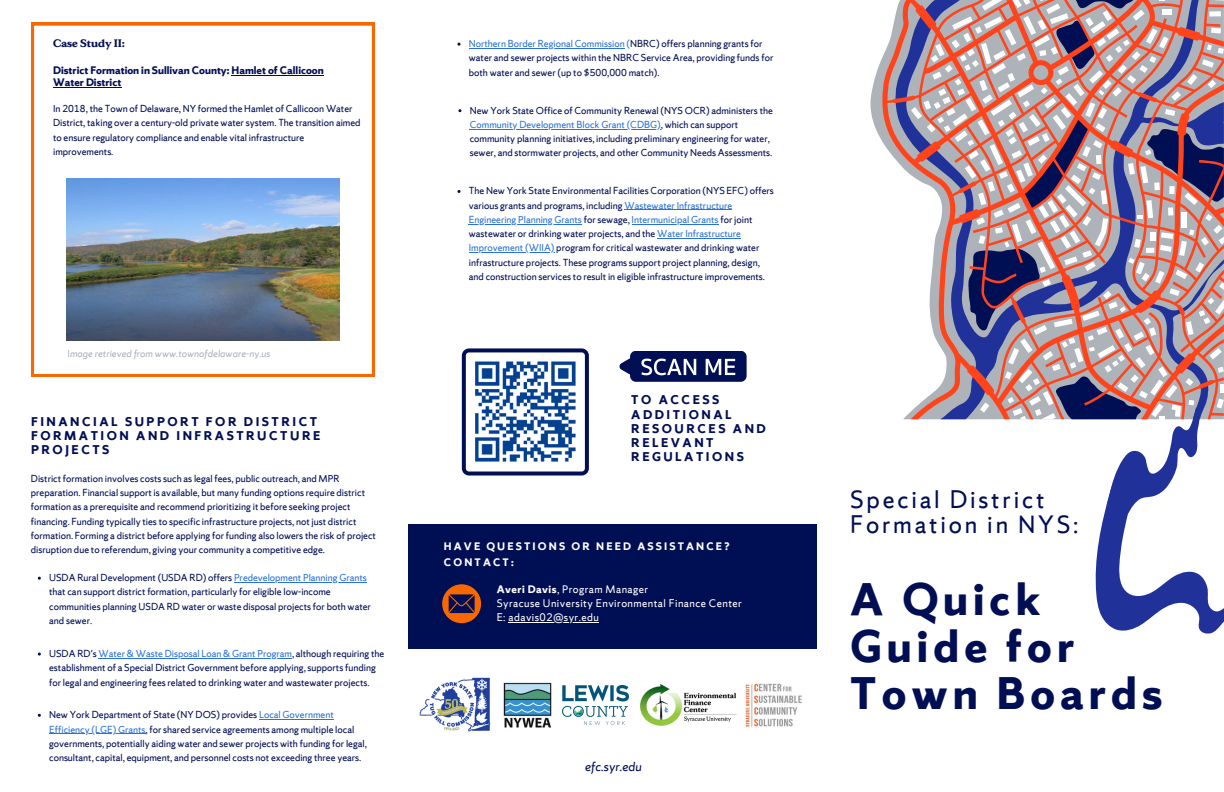
<style>
.page{position:relative;width:1224px;height:792px;background:#fff}
.page>*{position:absolute;margin:0;border:0;box-sizing:border-box;transform-origin:0 0}
.t1{font:700 48.7px/47.2px "Sherman Sans";letter-spacing:.105em;color:#000e54}
.t2{font:26.5px/25.2px "Sherman Sans";letter-spacing:.105em;color:#000e54}
.t3{font:italic 13.6px "Sherman Sans";color:#000e54}
.t4{font:700 13.5px/14.2px "Sherman Sans";letter-spacing:.185em;color:#000e54}
.t5{font:11.6px "Sherman Sans";letter-spacing:.04em;color:#fff}
.t6{font:700 11.6px/12px "Sherman Sans";color:#000e54}
.t7{font:700 11.6px/15.8px "Sherman Sans";letter-spacing:.185em;color:#fff}
.t8{font:700 11.6px "Sherman Serif";color:#000e54}
.t9{font:10.6px/14.2px "Sherman Sans";color:#000e54}
.t10{font:italic 10.6px "Sherman Sans";color:#adb3b8}
.s1{font-style:normal}
.s2{color:#2b72d7}
.s3{font-weight:700}
</style>
<div class="page">
<svg style="left:870px;top:58px;width:12px;height:83px"></svg>
<svg style="left:882px;top:0;width:29px;height:419px"></svg>
<svg style="left:911px;top:0;width:313px;height:634px"></svg>
<img style="left:503px;top:682px;width:49px;height:46px">
<img style="left:419px;top:677px;width:72px;height:55px">
<img style="left:619px;top:684px;width:118px;height:42px">
<div style="left:409px;top:524px;width:408px;height:124px;background:#000e54"></div>
<svg style="left:442px;top:584px;width:39px;height:39px"></svg>
<svg style="left:31px;top:23px;width:344px;height:354px"></svg>
<img style="left:563px;top:686px;width:66px;height:39px">
<svg style="left:462px;top:348px;width:127px;height:128px"></svg>
<svg style="left:619px;top:351px;width:128px;height:31px"></svg>
<img style="left:66px;top:179px;width:274px;height:161px">
<img style="left:474px;top:361px;width:103px;height:103px">
<img style="left:745px;top:683px;width:57px;height:44px">
<hr style="left:232px;top:75px;width:92px;height:1px;background:#000e54">
<hr style="left:53px;top:87px;width:68px;height:1px;background:#000e54">
<hr style="left:234px;top:582px;width:133px;height:1px;background:#2b72d7">
<hr style="left:99px;top:658px;width:193px;height:1px;background:#2b72d7">
<hr style="left:259px;top:719px;width:75px;height:1px;background:#2b72d7">
<hr style="left:49px;top:733px;width:97px;height:1px;background:#2b72d7">
<hr style="left:469px;top:48px;width:156px;height:1px;background:#2b72d7">
<hr style="left:470px;top:129px;width:191px;height:1px;background:#2b72d7">
<hr style="left:624px;top:209px;width:108px;height:1px;background:#2b72d7">
<hr style="left:469px;top:224px;width:113px;height:1px;background:#2b72d7">
<hr style="left:632px;top:224px;width:87px;height:1px;background:#2b72d7">
<hr style="left:657px;top:238px;width:84px;height:1px;background:#2b72d7">
<hr style="left:469px;top:252px;width:86px;height:1px;background:#2b72d7">
<hr style="left:509px;top:622px;width:90px;height:1px;background:#fff">
<p class="t8" style="left:53px;top:38px;width:74px">Case Study II:</p>
<p class="t6" style="left:53px;top:65px;width:272px">District Formation in Sullivan County: Hamlet of Callicoon<br>Water District</p>
<p class="t9" style="left:53px;top:102px;width:309px">In 2018, the Town of Delaware, NY formed the Hamlet of Callicoon Water District, taking over a century-old private water system. The transition aimed to ensure regulatory compliance and enable vital infrastructure improvements.</p>
<p class="t10" style="left:67px;top:348px;width:205px"><span class="s1">I</span>mage retrieved from www.townofdelaware-ny.us</p>
<p class="t4" style="left:31px;top:415px;width:291px">FINANCIAL SUPPORT FOR DISTRICT<br>FORMATION AND INFRASTRUCTURE<br>PROJECTS</p>
<p class="t9" style="left:31px;top:472px;width:347px">District formation involves costs such as legal fees, public outreach, and MPR preparation. Financial support is available, but many funding options require district formation as a prerequisite and recommend prioritizing it before seeking project financing. Funding typically ties to specific infrastructure projects, not just district formation. Forming a district before applying for funding also lowers the risk of project disruption due to referendum, giving your community a competitive edge.</p>
<p class="t9" style="left:49px;top:571px;width:323px">USDA Rural Development (USDA RD) offers <span class="s2">Predevelopment Planning Grants </span>that can support district formation, particularly for eligible low-income communities planning USDA RD water or waste disposal projects for both water and sewer.</p>
<p class="t9" style="left:49px;top:647px;width:337px">USDA RD's <span class="s2">Water &amp; Waste Disposal Loan &amp; Grant Program</span>, although requiring the establishment of a Special District Government before applying, supports funding for legal and engineering fees related to drinking water and wastewater projects.</p>
<p class="t9" style="left:49px;top:709px;width:319px">New York Department of State (NY DOS) provides <span class="s2">Local Government Efficiency (LGE) Grants</span>, for shared service agreements among multiple local governments, potentially aiding water and sewer projects with funding for legal, consultant, capital, equipment, and personnel costs not exceeding three years.</p>
<p class="t9" style="left:469px;top:37px;width:306px"><span class="s2">Northern Border Regional Commission (</span>NBRC) offers planning grants for water and sewer projects within the NBRC Service Area, providing funds for both water and sewer (up to $500,000 match).</p>
<p class="t9" style="left:470px;top:104px;width:305px">New York State Office of Community Renewal (NYS OCR) administers the <span class="s2">Community Development Block Grant (CDBG)</span>, which can support community planning initiatives, including preliminary engineering for water, sewer, and stormwater projects, and other Community Needs Assessments.</p>
<p class="t9" style="left:469px;top:185px;width:307px">The New York State Environmental Facilities Corporation (NYS EFC) offers various grants and programs, including <span class="s2">Wastewater Infrastructure Engineering Planning Grants</span> for sewage, <span class="s2">Intermunicipal Grants</span> for joint wastewater or drinking water projects, and the <span class="s2">Water Infrastructure Improvement (WIIA)</span> program for critical wastewater and drinking water infrastructure projects. These programs support project planning, design, and construction services to result in eligible infrastructure improvements.</p>
<p class="t4" style="left:631px;top:394px;width:136px">TO ACCESS<br>ADDITIONAL<br>RESOURCES AND<br>RELEVANT<br>REGULATIONS</p>
<p class="t7" style="left:444px;top:540px;width:287px">HAVE QUESTIONS OR NEED ASSISTANCE?<br>CONTACT:</p>
<p class="t5" style="left:497px;top:583px;width:153px"><span class="s3">Averi Davis</span>, Program Manager</p>
<p class="t5" style="left:497px;top:597px;width:247px">Syracuse University Environmental Finance Center</p>
<p class="t5" style="left:497px;top:611px;width:104px">E: adavis02@syr.edu</p>
<p class="t3" style="left:585px;top:760px;width:58px">efc.syr.edu</p>
<p class="t2" style="left:850px;top:489px;width:230px">Special District<br>Formation in NYS:</p>
<p class="t1" style="left:850px;top:579px;width:314px">A Quick<br>Guide for<br>Town Boards</p>
</div>
